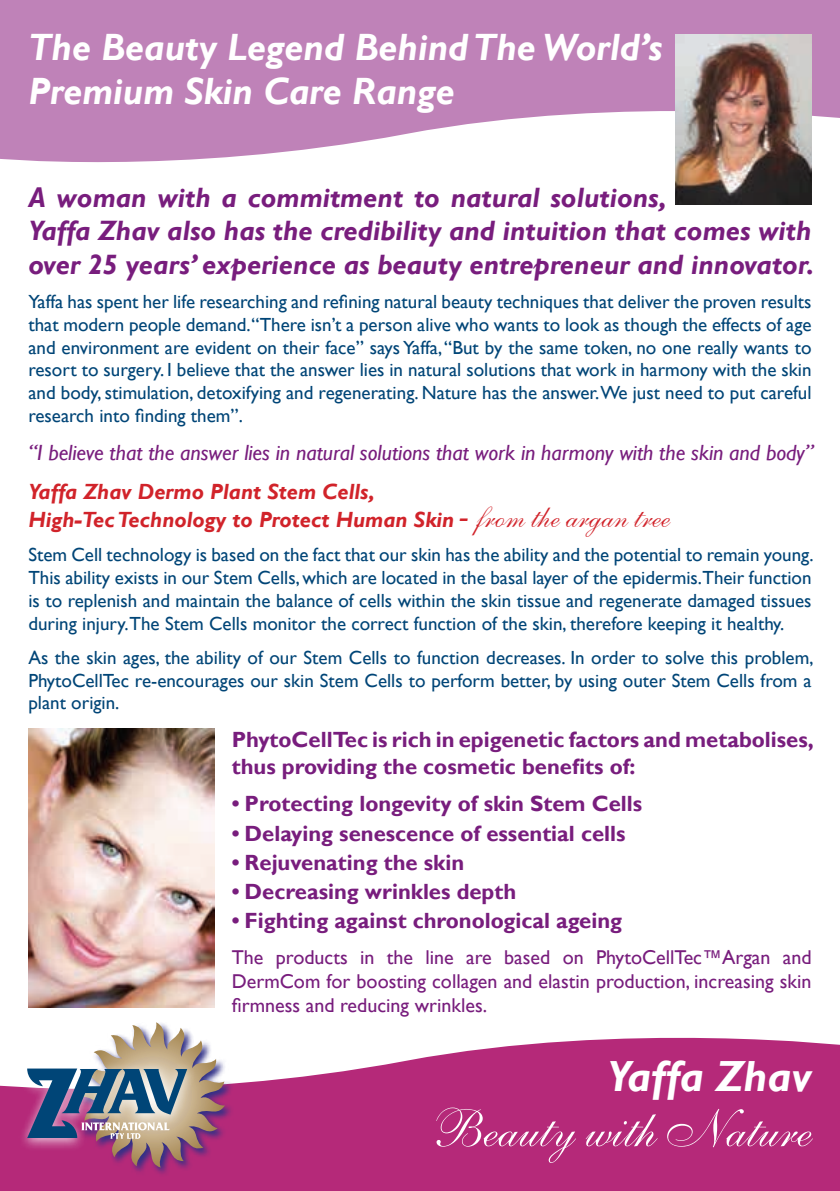
<style>
.page{position:relative;width:840px;height:1191px;background:#fff}
.page>*{position:absolute;margin:0;border:0;box-sizing:border-box;transform-origin:0 0}
.t1{font:53.2px "Shelley LT Allegro Script";color:#fff}
.t2{font:italic 700 43.6px "Gill Sans";color:#fff}
.t3{font:italic 700 38px/44px "Gill Sans";color:#fff}
.t4{font:italic 700 28px/33.6px "Gill Sans";color:#781d7d}
.t5{font:700 22px/26.4px "Gill Sans";color:#781d7d}
.t6{font:italic 700 22px/28px "Gill Sans";color:#d1232a}
.t7{font:italic 22px "Gill Sans";color:#781d7d}
.t8{font:20px/24px "Gill Sans";color:#781d7d;text-align:justify}
.t9{font:19px/22.8px "Gill Sans";color:#004577;text-align:justify}
.s1{font-weight:400;font-size:32px}
.s2{font-family:"Shelley LT Allegro Script";font-weight:400;font-style:normal;font-size:32px}
</style>
<div class="page">
<svg style="left:0;top:1037px;width:839px;height:154px;background:#bc3e86"></svg>
<svg style="left:0;top:0;width:839px;height:177px;fill:#bf82b8"></svg>
<img style="left:675px;top:34px;width:136px;height:170px">
<svg style="left:78px;top:1037px;width:156px;height:140px;fill:#b52979"></svg>
<div style="left:17px;top:1061px;width:180px;height:90px;background:#fff;opacity:.75"></div>
<svg style="left:27px;top:1022px;width:198px;height:145px"></svg>
<img style="left:28px;top:729px;width:187px;height:278px">
<h3 class="t3" style="left:28px;top:27px;width:635px">The Beauty Legend Behind The World’s<br>Premium Skin Care Range</h3>
<h3 class="t4" style="left:28px;top:181px;width:787px">A woman with a commitment to natural solutions,<br>Yaffa Zhav also has the credibility and intuition that comes with over 25 years’ experience as beauty entrepreneur and innovator.</h3>
<p class="t9" style="left:28px;top:290px;width:784px">Yaffa has spent her life researching and refining natural beauty techniques that deliver the proven results that modern people demand.“There isn’t a person alive who wants to look as though the effects of age and environment are evident on their face” says Yaffa, “But by the same token, no one really wants to resort to surgery. I believe that the answer lies in natural solutions that work in harmony with the skin and body, stimulation, detoxifying and regenerating. Nature has the answer.We just need to put careful research into finding them”.</p>
<p class="t7" style="left:28px;top:439px;width:786px">“I believe that the answer lies in natural solutions that work in harmony with the skin and body”</p>
<p class="t6" style="left:28px;top:478px;width:642px">Yaffa Zhav Dermo Plant Stem Cells,<br>High-Tec Technology to Protect Human Skin <span class="s1">-</span> <span class="s2">from the argan tree</span></p>
<p class="t9" style="left:28px;top:544px;width:786px">Stem Cell technology is based on the fact that our skin has the ability and the potential to remain young.<br>This ability exists in our Stem Cells, which are located in the basal layer of the epidermis.Their function is to replenish and maintain the balance of cells within the skin tissue and regenerate damaged tissues during injury.The Stem Cells monitor the correct function of the skin, therefore keeping it healthy.</p>
<p class="t9" style="left:28px;top:646px;width:786px">As the skin ages, the ability of our Stem Cells to function decreases. In order to solve this problem, PhytoCellTec re-encourages our skin Stem Cells to perform better, by using outer Stem Cells from a plant origin.</p>
<p class="t5" style="left:232px;top:727px;width:583px">PhytoCellTec is rich in epigenetic factors and metabolises, thus providing the cosmetic benefits of:</p>
<p class="t5" style="left:232px;top:791px;width:412px">• Protecting longevity of skin Stem Cells</p>
<p class="t5" style="left:232px;top:820px;width:395px">• Delaying senescence of essential cells</p>
<p class="t5" style="left:232px;top:849px;width:234px">• Rejuvenating the skin</p>
<p class="t5" style="left:232px;top:879px;width:286px">• Decreasing wrinkles depth</p>
<p class="t5" style="left:232px;top:908px;width:391px">• Fighting against chronological ageing</p>
<p class="t8" style="left:232px;top:945px;width:581px">The products in the line are based on PhytoCellTec™Argan and DermCom for boosting collagen and elastin production, increasing skin firmness and reducing wrinkles.</p>
<h2 class="t2" style="left:606px;top:1050px;width:206px">Yaffa Zhav</h2>
<h1 class="t1" style="left:432px;top:1097px;width:380px">Beauty with Nature</h1>
</div>
